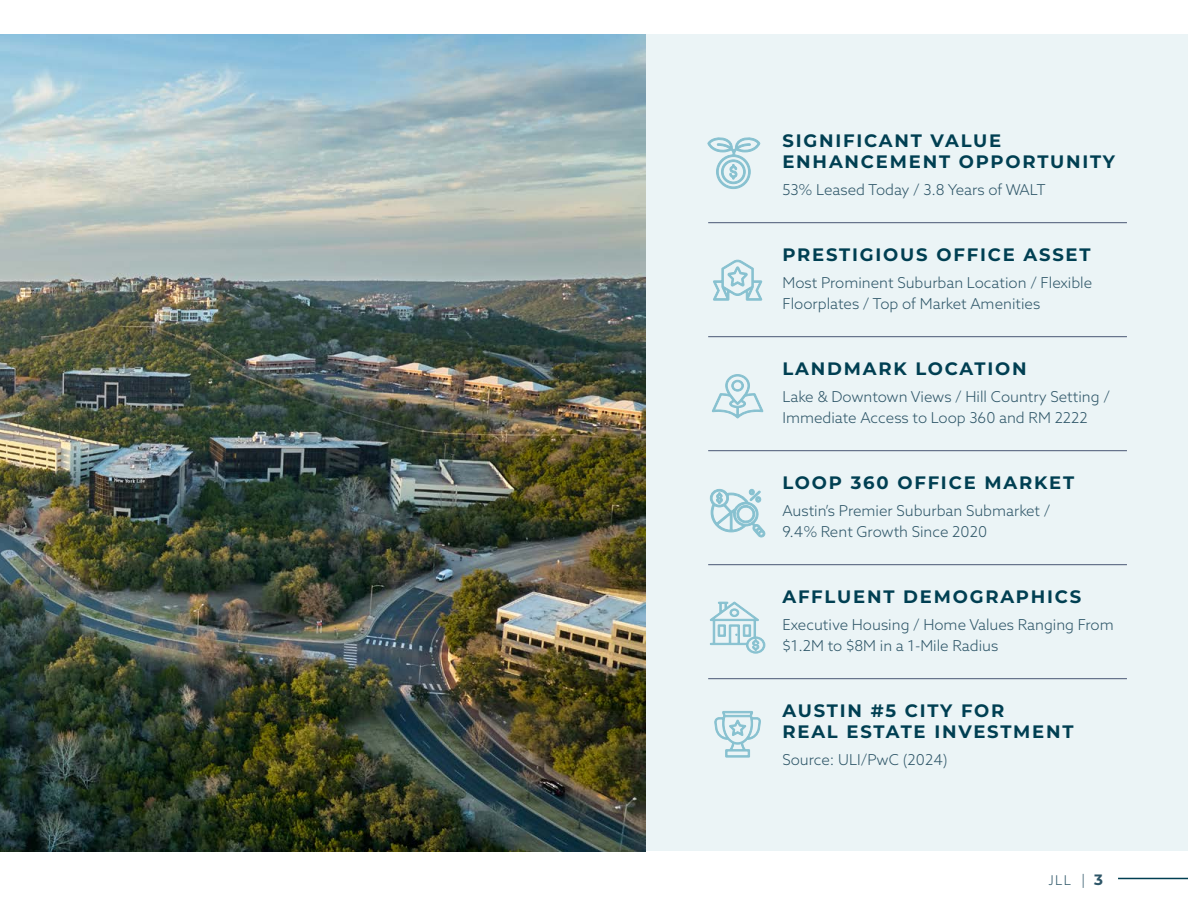
<style>
.page{position:relative;width:1188px;height:918px;background:#fff}
.page>*{position:absolute;margin:0;border:0;box-sizing:border-box;transform-origin:0 0}
.t1{font:700 18px/21px "Montserrat";letter-spacing:.1em;color:#003f52}
.t2{font:300 15px/21px "Azo Sans";color:#2e5668}
.t3{font:300 13.5px "Azo Sans";color:#2e5668}
.s1{font-family:"Montserrat";font-size:15px}
.s2{font-family:"Montserrat";font-weight:700;font-size:15px}
</style>
<div class="page">
<div style="left:642px;top:35px;width:546px;height:816px;background:#ebf4f6"></div>
<svg style="left:714px;top:711px;width:47px;height:46px"></svg>
<svg style="left:712px;top:374px;width:51px;height:44px"></svg>
<svg style="left:707px;top:137px;width:53px;height:52px"></svg>
<svg style="left:710px;top:489px;width:55px;height:48px"></svg>
<svg style="left:713px;top:259px;width:49px;height:42px"></svg>
<svg style="left:710px;top:602px;width:55px;height:52px"></svg>
<img style="left:0;top:35px;width:646px;height:816px">
<hr style="left:708px;top:222px;width:419px;height:1px;background:#485673">
<hr style="left:708px;top:336px;width:419px;height:1px;background:#485673">
<hr style="left:708px;top:450px;width:419px;height:1px;background:#485673">
<hr style="left:708px;top:564px;width:419px;height:1px;background:#485673">
<hr style="left:708px;top:678px;width:419px;height:1px;background:#485673">
<hr style="left:1118px;top:878px;width:70px;height:1px;background:#003f52">
<p class="t1" style="left:782px;top:130px;width:334px">SIGNIFICANT VALUE<br>ENHANCEMENT OPPORTUNITY</p>
<p class="t2" style="left:782px;top:179px;width:265px">53% Leased Today / 3.8 Years of WALT</p>
<p class="t1" style="left:782px;top:244px;width:310px">PRESTIGIOUS OFFICE ASSET</p>
<p class="t2" style="left:782px;top:272px;width:311px">Most Prominent Suburban Location / Flexible<br>Floorplates / Top of Market Amenities</p>
<p class="t1" style="left:782px;top:358px;width:246px">LANDMARK LOCATION</p>
<p class="t2" style="left:782px;top:386px;width:329px">Lake &amp; Downtown Views / Hill Country Setting /<br>Immediate Access to Loop 360 and RM 2222</p>
<p class="t1" style="left:782px;top:472px;width:293px">LOOP 360 OFFICE MARKET</p>
<p class="t2" style="left:782px;top:500px;width:269px">Austin’s Premier Suburban Submarket /<br>9.4% Rent Growth Since 2020</p>
<p class="t1" style="left:782px;top:586px;width:300px">AFFLUENT DEMOGRAPHICS</p>
<p class="t2" style="left:782px;top:614px;width:333px">Executive Housing / Home Values Ranging From $1.2M to $8M in a 1-Mile Radius</p>
<p class="t1" style="left:782px;top:700px;width:293px">AUSTIN #5 CITY FOR<br>REAL ESTATE INVESTMENT</p>
<p class="t2" style="left:782px;top:749px;width:167px">Source: ULI/PwC (2024)</p>
<p class="t3" style="left:1048px;top:871px;width:56px">JLL <span class="s1">|</span> <span class="s2">3</span></p>
</div>
